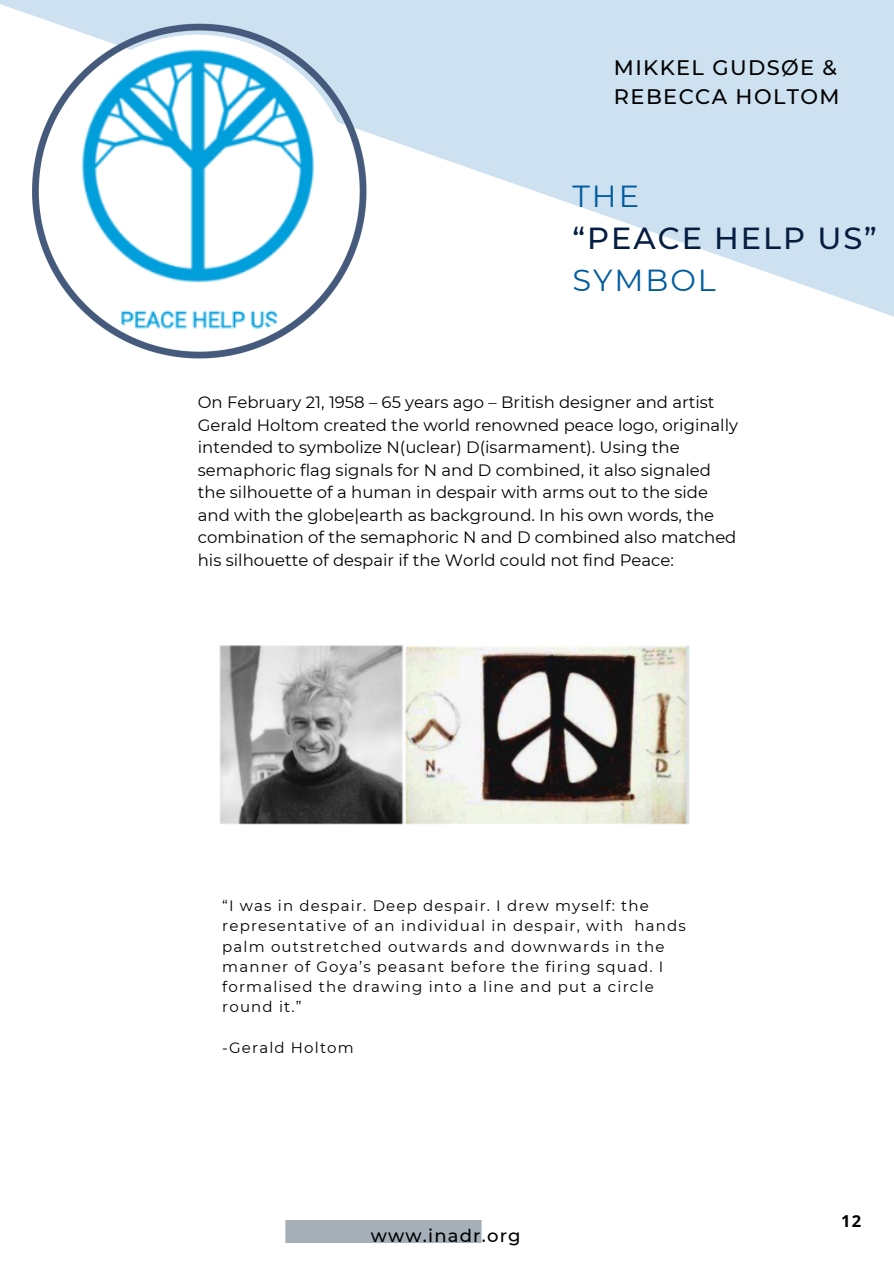
<style>
.page{position:relative;width:894px;height:1264px;background:#fff}
.page>*{position:absolute;margin:0;border:0;box-sizing:border-box;transform-origin:0 0}
.t1{font:500 30.45px/41.7px "Montserrat";letter-spacing:.065em;color:#051d40}
.t2{font:500 21px/29.2px "Montserrat";letter-spacing:.065em;color:#000}
.t3{font:500 18px "Montserrat";letter-spacing:.065em;color:#000}
.t4{font:16.5px/22.5px "Montserrat";color:#000}
.t5{font:700 16.5px "Open Sans";color:#000}
.t6{font:15px/20.2px "Montserrat";letter-spacing:.075em;color:#000}
.s1{font-weight:400;color:#015c9e}
</style>
<div class="page">
<img style="left:0;top:0;width:893px;height:359px">
<div style="left:285px;top:1220px;width:196px;height:22px;background:#a4afb8"></div>
<img style="left:43px;top:35px;width:309px;height:309px;border-radius:50%">
<img style="left:219px;top:645px;width:471px;height:180px">
<h4 class="t2" style="left:613px;top:53px;width:227px">MIKKEL GUDSØE &amp;<br>REBECCA HOLTOM</h4>
<p class="t1" style="left:572px;top:176px;width:306px"><span class="s1">THE<br></span>“PEACE HELP US”<br><span class="s1">SYMBOL</span></p>
<p class="t4" style="left:198px;top:391px;width:541px">On February 21, 1958 – 65 years ago – British designer and artist Gerald Holtom created the world renowned peace logo, originally intended to symbolize N(uclear) D(isarmament). Using the semaphoric flag signals for N and D combined, it also signaled the silhouette of a human in despair with arms out to the side and with the globe|earth as background. In his own words, the combination of the semaphoric N and D combined also matched his silhouette of despair if the World could not find Peace:</p>
<p class="t6" style="left:222px;top:895px;width:465px">“I was in despair. Deep despair. I drew myself: the representative of an individual in despair, with hands palm outstretched outwards and downwards in the manner of Goya’s peasant before the firing squad. I formalised the drawing into a line and put a circle round it.”</p>
<p class="t6" style="left:222px;top:1037px;width:133px">-Gerald Holtom</p>
<h1 class="t3" style="left:370px;top:1224px;width:151px">www.inadr.org</h1>
<h2 class="t5" style="left:841px;top:1209px;width:21px">12</h2>
</div>
